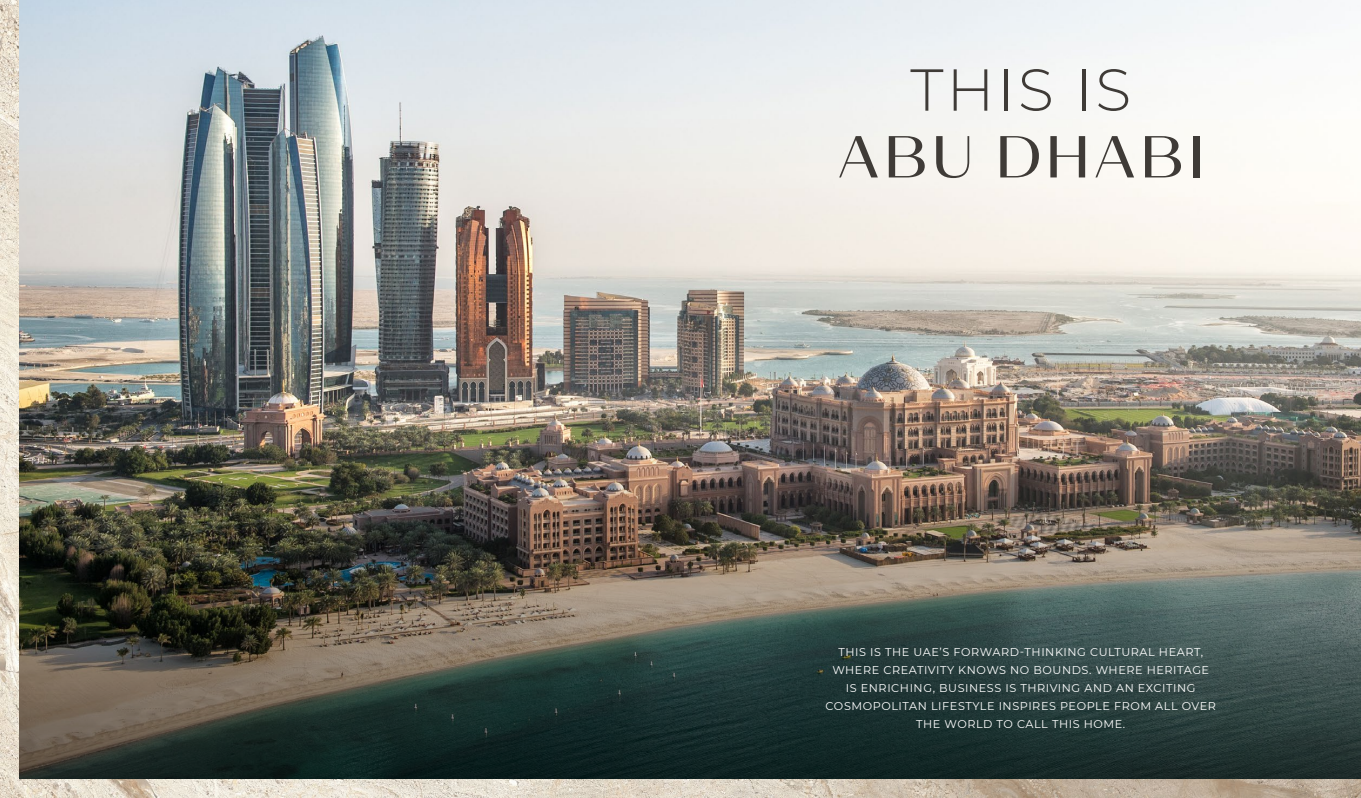
<style>
.page{position:relative;width:1361px;height:798px;background:#fff}
.page>*{position:absolute;margin:0;border:0;box-sizing:border-box;transform-origin:0 0}
.t1{font:500 59.03px "Mansory";letter-spacing:.055em;color:#3f3b37}
.t2{font:300 59.03px "Montserrat";letter-spacing:.05em;color:#3f3b37}
.t3{font:11.25px/18px "Montserrat";letter-spacing:.05em;color:#fff;text-align:center}
</style>
<div class="page">
<img style="left:0;top:0;width:1361px;height:797px">
<img style="left:19px;top:0;width:1342px;height:445px">
<img style="left:19px;top:445px;width:1342px;height:333px">
<h1 class="t2" style="left:910px;top:50px;width:222px">THIS IS</h1>
<h1 class="t1" style="left:836px;top:118px;width:370px">ABU DHABI</h1>
<p class="t3" style="left:825px;top:642px;width:392px">THIS IS THE UAE’S FORWARD-THINKING CULTURAL HEART, WHERE CREATIVITY KNOWS NO BOUNDS. WHERE HERITAGE IS ENRICHING, BUSINESS IS THRIVING AND AN EXCITING COSMOPOLITAN LIFESTYLE INSPIRES PEOPLE FROM ALL OVER THE WORLD TO CALL THIS HOME.</p>
</div>
